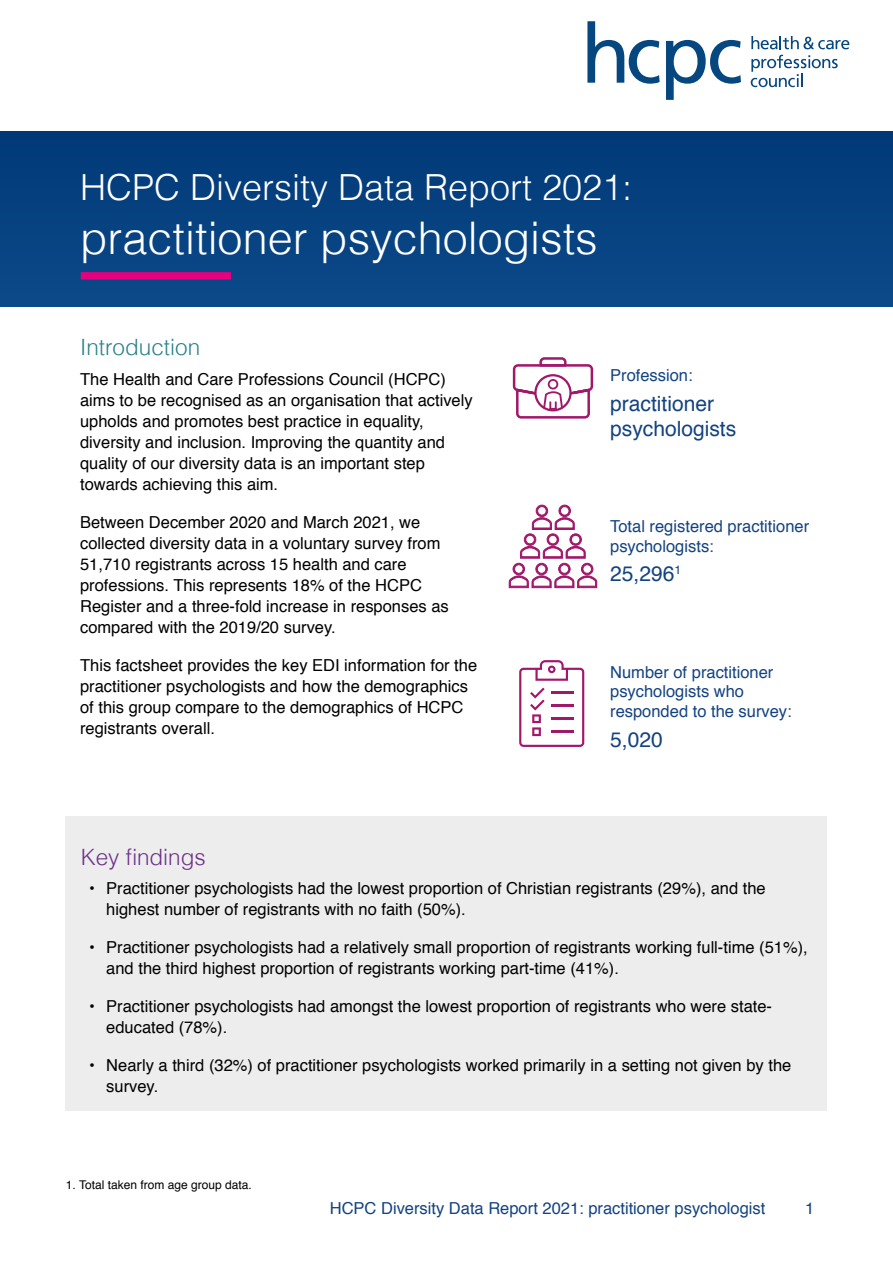
<style>
.page{position:relative;width:893px;height:1263px;background:#fff}
.page>*{position:absolute;margin:0;border:0;box-sizing:border-box;transform-origin:0 0}
.t1{font:300 45px "Helvetica";color:#fff}
.t2{font:300 36px "Helvetica";color:#fff}
.t3{font:300 22.5px "Helvetica";color:#298189}
.t4{font:300 22.5px "Helvetica";color:#6d3089}
.t5{font:21px/25.2px "Helvetica";color:#134381}
.t6{font:16.5px/21px "Helvetica";color:#000}
.t7{font:16.5px/19.8px "Helvetica";color:#134381}
.t8{font:12px "Helvetica";color:#000}
</style>
<div class="page">
<div style="left:66px;top:816px;width:761px;height:294px;background:#ededed"></div>
<div style="left:1px;top:132px;width:892px;height:175px;background:#064180"></div>
<div style="left:81px;top:272px;width:150px;height:8px;background:#e6007d"></div>
<svg style="left:587px;top:21px;width:73px;height:63px"></svg>
<svg style="left:666px;top:40px;width:75px;height:60px"></svg>
<svg style="left:751px;top:36px;width:98px;height:13px"></svg>
<svg style="left:751px;top:55px;width:87px;height:32px"></svg>
<svg style="left:519px;top:660px;width:65px;height:87px"></svg>
<svg style="left:513px;top:357px;width:80px;height:62px"></svg>
<svg style="left:509px;top:505px;width:88px;height:83px"></svg>
<h2 class="t2" style="left:80px;top:157px;width:554px">HCPC Diversity Data Report 2021:</h2>
<h1 class="t1" style="left:80px;top:200px;width:519px">practitioner psychologists</h1>
<h3 class="t3" style="left:80px;top:328px;width:122px">Introduction</h3>
<p class="t6" style="left:80px;top:369px;width:394px">The Health and Care Professions Council (HCPC) aims to be recognised as an organisation that actively upholds and promotes best practice in equality, diversity and inclusion. Improving the quantity and quality of our diversity data is an important step towards achieving this aim.</p>
<p class="t6" style="left:80px;top:512px;width:370px">Between December 2020 and March 2021, we collected diversity data in a voluntary survey from 51,710 registrants across 15 health and care professions. This represents 18% of the HCPC Register and a three-fold increase in responses as compared with the 2019/20 survey.</p>
<p class="t6" style="left:80px;top:655px;width:399px">This factsheet provides the key EDI information for the practitioner psychologists and how the demographics of this group compare to the demographics of HCPC registrants overall.</p>
<p class="t7" style="left:610px;top:366px;width:84px">Profession:</p>
<p class="t5" style="left:610px;top:391px;width:128px">practitioner psychologists</p>
<p class="t7" style="left:610px;top:517px;width:200px">Total registered practitioner psychologists:</p>
<p class="t5" style="left:610px;top:562px;width:73px">25,296<sup>1</sup></p>
<p class="t7" style="left:610px;top:662px;width:183px">Number of practitioner psychologists who responded to the survey:</p>
<p class="t5" style="left:610px;top:727px;width:54px">5,020</p>
<h3 class="t4" style="left:81px;top:837px;width:127px">Key findings</h3>
<p class="t6" style="left:106px;top:878px;width:661px;text-indent:-17px">• Practitioner psychologists had the lowest proportion of Christian registrants (29%), and the highest number of registrants with no faith (50%).</p>
<p class="t6" style="left:106px;top:937px;width:703px;text-indent:-17px">• Practitioner psychologists had a relatively small proportion of registrants working full-time (51%), and the third highest proportion of registrants working part-time (41%).</p>
<p class="t6" style="left:106px;top:996px;width:667px;text-indent:-17px">• Practitioner psychologists had amongst the lowest proportion of registrants who were state&shy;educated (78%).</p>
<p class="t6" style="left:106px;top:1055px;width:686px;text-indent:-17px">• Nearly a third (32%) of practitioner psychologists worked primarily in a setting not given by the survey.</p>
<p class="t8" style="left:66px;top:1175px;width:187px">1. Total taken from age group data.</p>
<p class="t7" style="left:330px;top:1198px;width:437px">HCPC Diversity Data Report 2021: practitioner psychologist</p>
<p class="t7" style="left:805px;top:1198px;width:11px">1</p>
</div>
